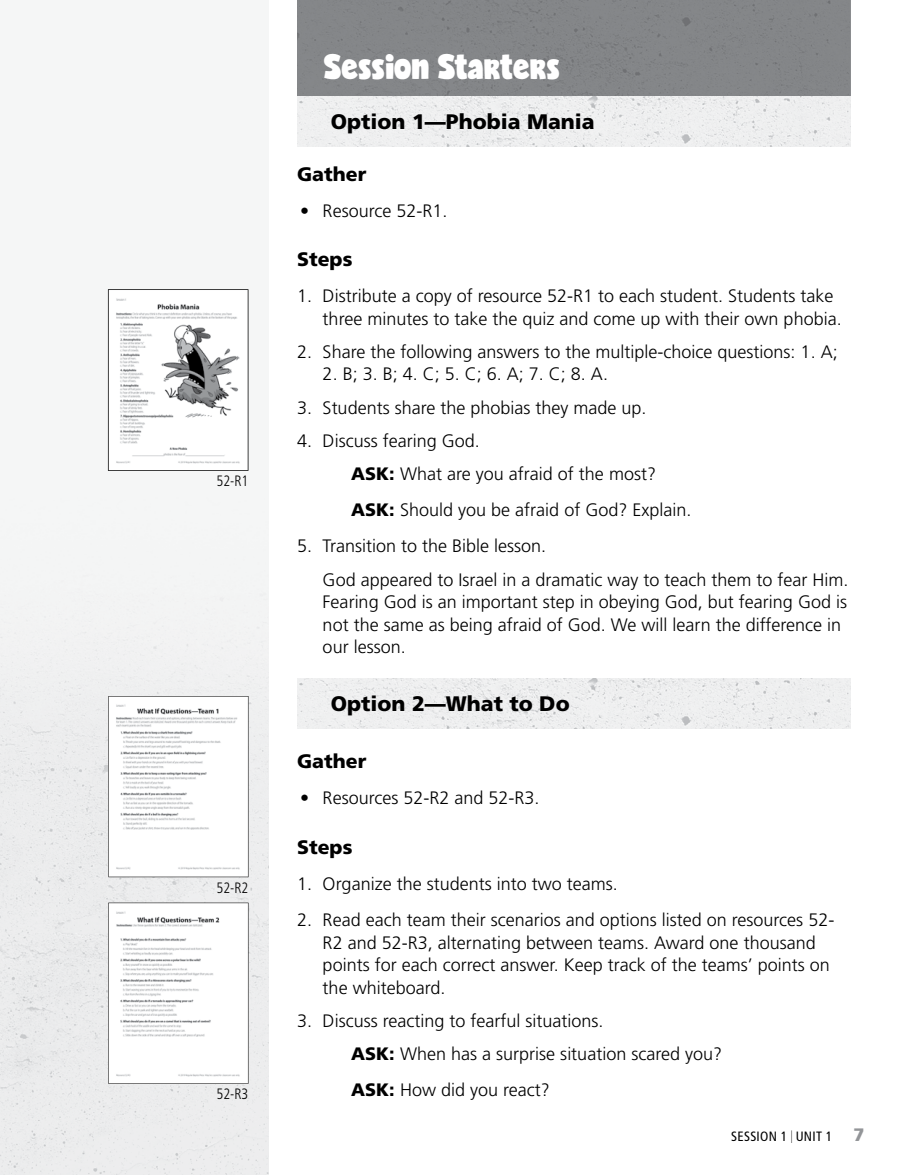
<style>
.page{position:relative;width:905px;height:1175px;background:#fff}
.page>*{position:absolute;margin:0;border:0;box-sizing:border-box;transform-origin:0 0}
.t1{font:33px "Candy";color:#fff;scale:.95 1}
.t2{font:900 21px "Frutiger LT Std";color:#000}
.t3{font:900 19.5px "Frutiger LT Std";color:#000}
.t4{font:300 18px/22.5px "Frutiger LT Std";color:#000}
.t5{font:300 condensed 15px "Frutiger LT Std";color:#000;scale:.95 1}
.t6{font:condensed 13.5px "Frutiger LT Std";letter-spacing:.02em;color:#000}
.s1{font-weight:900}
.s2{font-size:18px}
.s3{font-weight:900;font-stretch:normal;font-size:18px;color:#939598}
</style>
<div class="page">
<div style="left:0;top:289px;width:269px;height:885px;background:#efeff0"></div>
<div style="left:297px;top:0;width:553px;height:97px;background:#848688"></div>
<div style="left:297px;top:97px;width:553px;height:49px;background:#eeefef"></div>
<svg style="left:108px;top:289px;width:140px;height:182px"></svg>
<img style="left:297px;top:679px;width:553px;height:49px">
<svg style="left:108px;top:902px;width:140px;height:181px"></svg>
<svg style="left:108px;top:696px;width:140px;height:181px"></svg>
<p class="t5" style="left:216px;top:473px;width:35px">52-R1</p>
<p class="t5" style="left:216px;top:879px;width:35px">52-R2</p>
<p class="t5" style="left:216px;top:1085px;width:35px">52-R3</p>
<h1 class="t1" style="left:324px;top:52px;width:249px">SESSION STARTERS</h1>
<p class="t2" style="left:331px;top:109px;width:265px">Option 1—Phobia Mania</p>
<p class="t3" style="left:297px;top:162px;width:71px">Gather</p>
<p class="t4" style="left:300px;top:199px;width:149px">• Resource 52-R1.</p>
<p class="t3" style="left:297px;top:247px;width:57px">Steps</p>
<p class="t4" style="left:323px;top:285px;width:520px;text-indent:-26px">1. Distribute a copy of resource 52-R1 to each student. Students take three minutes to take the quiz and come up with their own phobia.</p>
<p class="t4" style="left:297px;top:341px;width:542px">2. Share the following answers to the multiple-choice questions: 1. A;</p>
<p class="t4" style="left:323px;top:363px;width:287px">2. B; 3. B; 4. C; 5. C; 6. A; 7. C; 8. A.</p>
<p class="t4" style="left:297px;top:396px;width:351px">3. Students share the phobias they made up.</p>
<p class="t4" style="left:351px;top:424px;width:306px;line-height:33.3px;text-indent:-54px">4. Discuss fearing God.<br><span class="s1">ASK:</span> What are you afraid of the most?</p>
<p class="t4" style="left:351px;top:499px;width:342px"><span class="s1">ASK:</span> Should you be afraid of God? Explain.</p>
<p class="t4" style="left:323px;top:530px;width:527px;line-height:33.3px;text-indent:-26px">5. Transition to the Bible lesson.<br>God appeared to Israel in a dramatic way to teach them to fear Him.</p>
<p class="t4" style="left:323px;top:591px;width:526px">Fearing God is an important step in obeying God, but fearing God is not the same as being afraid of God. We will learn the difference in our lesson.</p>
<p class="t2" style="left:331px;top:690px;width:240px">Option 2—What to Do</p>
<p class="t3" style="left:297px;top:750px;width:71px">Gather</p>
<p class="t4" style="left:300px;top:787px;width:241px">• Resources 52-R2 and 52-R3.</p>
<p class="t3" style="left:297px;top:835px;width:57px">Steps</p>
<p class="t4" style="left:297px;top:872px;width:322px">1. Organize the students into two teams.</p>
<p class="t4" style="left:323px;top:908px;width:513px;text-indent:-26px">2. Read each team their scenarios and options listed on resources 52- R2 and 52-R3, alternating between teams. Award one thousand points for each correct answer. Keep track of the teams’ points on the whiteboard.</p>
<p class="t4" style="left:351px;top:1004px;width:372px;line-height:33.3px;text-indent:-54px">3. Discuss reacting to fearful situations.<br><span class="s1">ASK:</span> When has a surprise situation scared you?</p>
<p class="t4" style="left:351px;top:1079px;width:200px"><span class="s1">ASK:</span> How did you react?</p>
<p class="t6" style="left:731px;top:1128px;width:134px">SESSION 1 <span class="s2">I</span> UNIT 1 <span class="s3">7</span></p>
</div>
